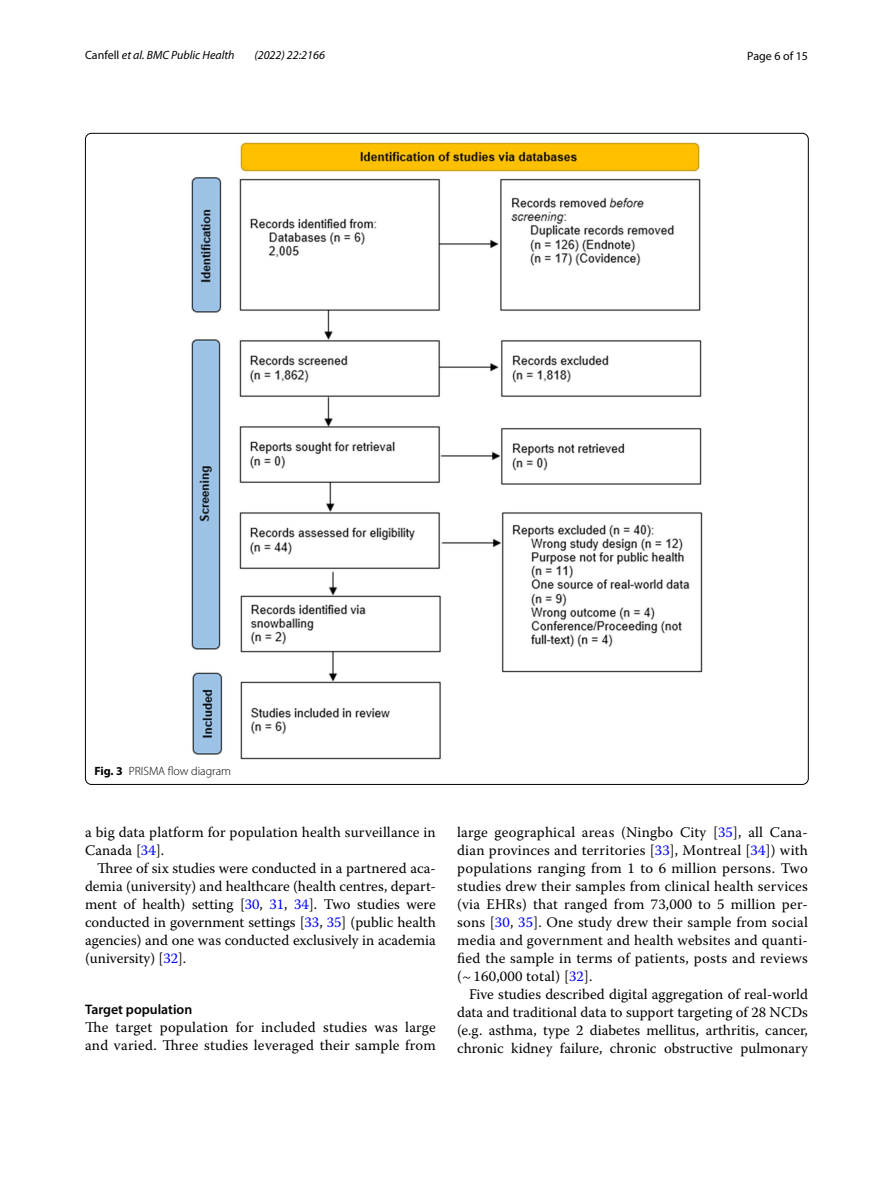
<style>
.page{position:relative;width:893px;height:1187px;background:#fff}
.page>*{position:absolute;margin:0;border:0;box-sizing:border-box;transform-origin:0 0}
.t1{font:14.7px/18px "Warnock Pro";letter-spacing:.01em;color:#000;text-align:justify}
.t2{font:600 13.8px "Myriad Pro";color:#000}
.t3{font:italic 12px "Myriad Pro";color:#000}
.t4{font:300 12px "Myriad Pro";color:#000}
.t5{font:12px "Myriad Pro";color:#000}
.s1{font-style:normal}
.s2{font-weight:700}
.s3{color:#00f}
</style>
<div class="page">
<img style="left:192px;top:142px;width:510px;height:617px">
<p class="t3" style="left:85px;top:48px;width:151px"><span class="s1">Canfell</span> et al. BMC Public Health</p>
<p class="t3" style="left:254px;top:48px;width:72px">(2022) 22:2166</p>
<p class="t5" style="left:747px;top:48px;width:62px">Page 6 of 15</p>
<p class="t4" style="left:94px;top:764px;width:138px"><span class="s2">Fig. 3</span> PRISMA flow diagram</p>
<p class="t1" style="left:85px;top:822px;width:352px">a big data platform for population health surveillance in<br>Canada [<span class="s3">34</span>].</p>
<p class="t1" style="left:85px;top:858px;width:352px;text-indent:12px">Three of six studies were conducted in a partnered aca&shy;demia (university) and healthcare (health centres, depart&shy;ment of health) setting [<span class="s3">30</span>, <span class="s3">31</span>, <span class="s3">34</span>]. Two studies were conducted in government settings [<span class="s3">33</span>, <span class="s3">35</span>] (public health agencies) and one was conducted exclusively in academia (university) [<span class="s3">32</span>].</p>
<p class="t2" style="left:85px;top:1000px;width:109px">Target population</p>
<p class="t1" style="left:85px;top:1018px;width:352px">The target population for included studies was large and varied. Three studies leveraged their sample from</p>
<p class="t1" style="left:457px;top:822px;width:352px">large geographical areas (Ningbo City [<span class="s3">35</span>], all Cana&shy;dian provinces and territories [<span class="s3">33</span>], Montreal [<span class="s3">34</span>]) with populations ranging from 1 to 6 million persons. Two studies drew their samples from clinical health services (via EHRs) that ranged from 73,000 to 5 million per&shy;sons [<span class="s3">30</span>, <span class="s3">35</span>]. One study drew their sample from social media and government and health websites and quanti&shy;fied the sample in terms of patients, posts and reviews (~160,000 total) [<span class="s3">32</span>].</p>
<p class="t1" style="left:457px;top:984px;width:352px;text-indent:12px">Five studies described digital aggregation of real-world data and traditional data to support targeting of 28 NCDs (e.g. asthma, type 2 diabetes mellitus, arthritis, cancer, chronic kidney failure, chronic obstructive pulmonary</p>
</div>
